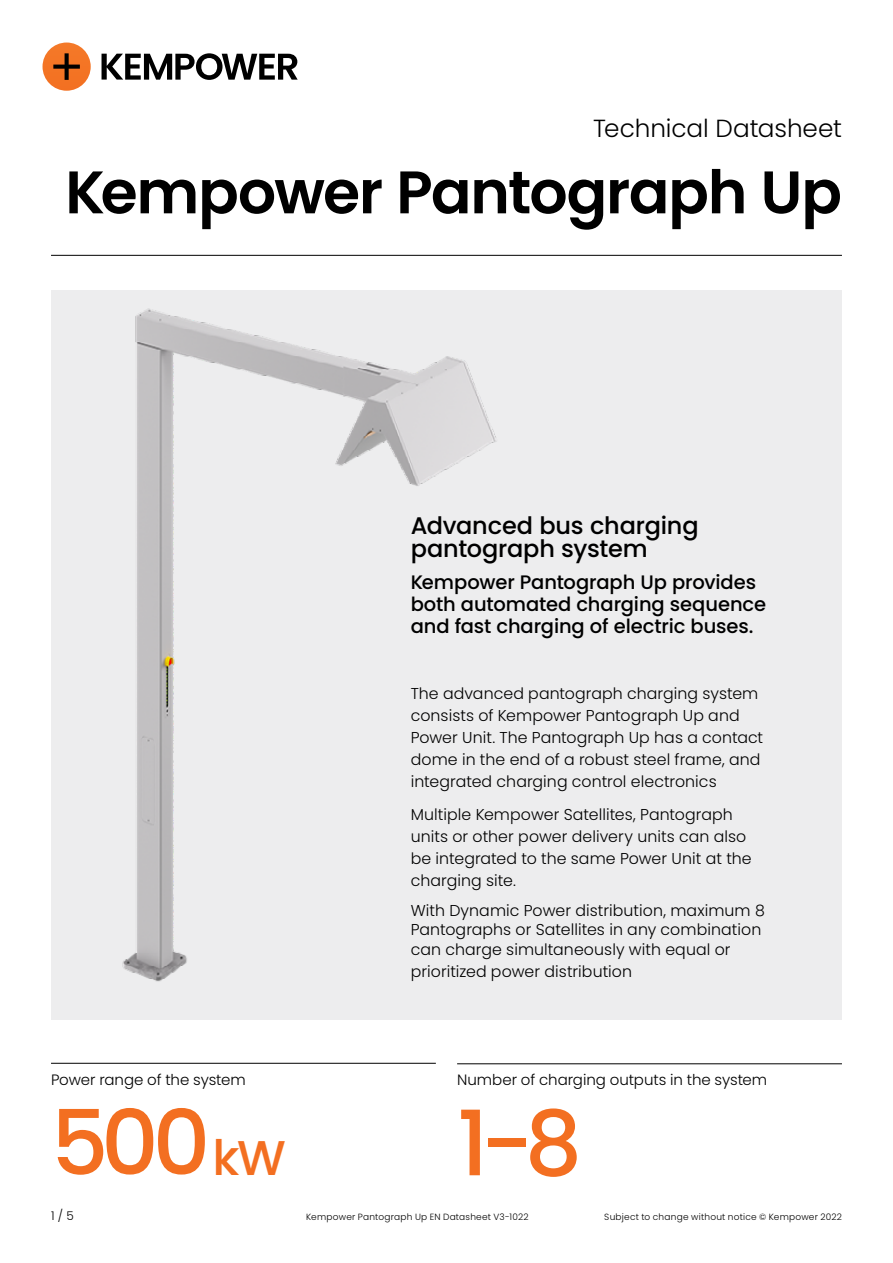
<style>
.page{position:relative;width:893px;height:1263px;background:#fff}
.page>*{position:absolute;margin:0;border:0;box-sizing:border-box;transform-origin:0 0}
.t1{font:500 90px "Poppins";color:#f36f21}
.t2{font:600 60px "Poppins";letter-spacing:-.02em;color:#000}
.t3{font:300 24.75px "Poppins";letter-spacing:-.005em;color:#000101}
.t4{font:500 24px/22px "Poppins";letter-spacing:-.005em;color:#000}
.t5{font:500 19.5px/22px "Poppins";letter-spacing:-.005em;color:#000}
.t6{font:300 15.75px/22px "Poppins";letter-spacing:.005em;color:#000}
.t7{font:300 15px "Poppins";letter-spacing:-.005em;color:#000}
.t8{font:300 12px "Poppins";color:#000}
.t9{font:300 9px "Poppins";letter-spacing:.025em;color:#000}
.s1{font-size:48.75px}
</style>
<div class="page">
<div style="left:43px;top:43px;width:48px;height:48px;background:#f47425;border-radius:24px"></div>
<svg style="left:53px;top:53px;width:27px;height:27px"></svg>
<svg style="left:102px;top:53px;width:196px;height:27px"></svg>
<div style="left:51px;top:290px;width:791px;height:730px;background:#ededee"></div>
<img style="left:77px;top:254px;width:466px;height:728px">
<hr style="left:51px;top:255px;width:791px;height:1px;background:#000">
<hr style="left:51px;top:1063px;width:385px;height:1px;background:#000">
<hr style="left:457px;top:1063px;width:385px;height:1px;background:#000">
<h3 class="t3" style="left:593px;top:114px;width:250px">Technical Datasheet</h3>
<h2 class="t2" style="left:65px;top:158px;width:778px">Kempower Pantograph Up</h2>
<h3 class="t4" style="left:411px;top:515px;width:290px">Advanced bus charging pantograph system</h3>
<p class="t5" style="left:411px;top:571px;width:357px">Kempower Pantograph Up provides both automated charging sequence and fast charging of electric buses.</p>
<p class="t7" style="left:51px;top:1071px;width:196px">Power range of the system</p>
<h1 class="t1" style="left:51px;top:1091px;width:236px">500<span class="s1">kW</span></h1>
<p class="t6" style="left:411px;top:682px;width:354px">The advanced pantograph charging system consists of Kempower Pantograph Up and Power Unit. The Pantograph Up has a contact dome in the end of a robust steel frame, and integrated charging control electronics</p>
<p class="t6" style="left:411px;top:803px;width:343px">Multiple Kempower Satellites, Pantograph units or other power delivery units can also be integrated to the same Power Unit at the charging site.</p>
<p class="t6" style="left:411px;top:901px;width:356px;line-height:19.5px">With Dynamic Power distribution, maximum 8<br>Pantographs or Satellites in any combination can charge simultaneously with equal or</p>
<p class="t6" style="left:411px;top:960px;width:223px">prioritized power distribution</p>
<p class="t7" style="left:457px;top:1071px;width:312px">Number of charging outputs in the system</p>
<h1 class="t1" style="left:457px;top:1091px;width:126px">1-8</h1>
<p class="t8" style="left:51px;top:1209px;width:24px">1 / 5</p>
<p class="t9" style="left:306px;top:1212px;width:224px">Kempower Pantograph Up EN Datasheet V3-1022</p>
<p class="t9" style="left:604px;top:1212px;width:239px">Subject to change without notice © Kempower 2022</p>
</div>
